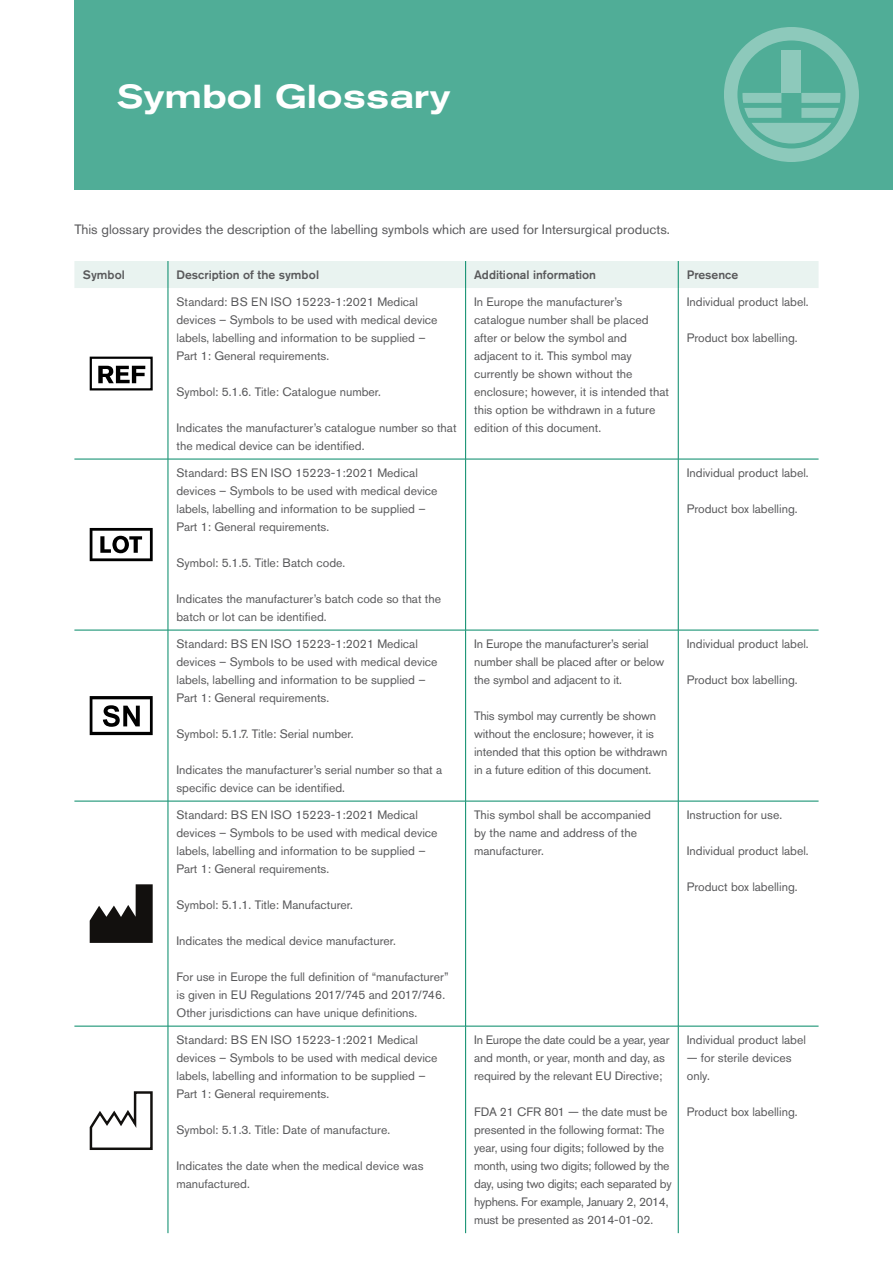
<style>
.page{position:relative;width:893px;height:1263px;background:#fff}
.page>*{position:absolute;margin:0;border:0;box-sizing:border-box;transform-origin:0 0}
.t1{font:500 expanded 33px "Akzidenz Grotesk Pro";color:#fff}
.t2{font:13.5px "Akzidenz Grotesk Pro";color:#59595b}
.t3{font:12.15px/18px "Akzidenz Grotesk Pro";color:#59595b}
.t4{font:500 12.15px "Akzidenz Grotesk Pro";color:#59595b}
</style>
<div class="page">
<div style="left:74px;top:0;width:819px;height:189px;background:#50ad97"></div>
<svg style="left:724px;top:27px;width:135px;height:135px"></svg>
<hr style="left:74px;top:459px;width:94px;height:1px;background:#086">
<hr style="left:168px;top:459px;width:298px;height:1px;background:#086">
<hr style="left:466px;top:459px;width:212px;height:1px;background:#086">
<hr style="left:678px;top:459px;width:141px;height:1px;background:#086">
<hr style="left:74px;top:630px;width:94px;height:1px;background:#086">
<hr style="left:168px;top:630px;width:298px;height:1px;background:#086">
<hr style="left:466px;top:630px;width:212px;height:1px;background:#086">
<hr style="left:678px;top:630px;width:141px;height:1px;background:#086">
<hr style="left:74px;top:801px;width:94px;height:1px;background:#086">
<hr style="left:168px;top:801px;width:298px;height:1px;background:#086">
<hr style="left:466px;top:801px;width:212px;height:1px;background:#086">
<hr style="left:678px;top:801px;width:141px;height:1px;background:#086">
<hr style="left:74px;top:1026px;width:94px;height:1px;background:#086">
<hr style="left:168px;top:1026px;width:298px;height:1px;background:#086">
<hr style="left:466px;top:1026px;width:212px;height:1px;background:#086">
<hr style="left:678px;top:1026px;width:141px;height:1px;background:#086">
<hr style="left:168px;top:288px;width:1px;height:171px;background:#086">
<hr style="left:465px;top:288px;width:1px;height:171px;background:#086">
<hr style="left:168px;top:459px;width:1px;height:171px;background:#086">
<hr style="left:465px;top:459px;width:1px;height:171px;background:#086">
<hr style="left:168px;top:630px;width:1px;height:171px;background:#086">
<hr style="left:465px;top:630px;width:1px;height:171px;background:#086">
<hr style="left:168px;top:801px;width:1px;height:225px;background:#086">
<hr style="left:465px;top:801px;width:1px;height:225px;background:#086">
<hr style="left:168px;top:1026px;width:1px;height:207px;background:#086">
<hr style="left:465px;top:1026px;width:1px;height:207px;background:#086">
<div style="left:74px;top:261px;width:745px;height:27px;background:#e9f3f0"></div>
<hr style="left:678px;top:288px;width:1px;height:171px;background:#086">
<hr style="left:678px;top:459px;width:1px;height:171px;background:#086">
<hr style="left:678px;top:630px;width:1px;height:171px;background:#086">
<hr style="left:678px;top:801px;width:1px;height:225px;background:#086">
<hr style="left:678px;top:1026px;width:1px;height:207px;background:#086">
<div style="left:90px;top:357px;width:63px;height:33px;border:2px solid #000"></div>
<svg style="left:98px;top:366px;width:47px;height:17px"></svg>
<svg style="left:90px;top:528px;width:63px;height:33px"></svg>
<svg style="left:90px;top:696px;width:63px;height:39px"></svg>
<svg style="left:90px;top:884px;width:63px;height:59px"></svg>
<svg style="left:90px;top:1091px;width:63px;height:59px"></svg>
<h1 class="t1" style="left:117px;top:75px;width:335px">Symbol Glossary</h1>
<p class="t2" style="left:74px;top:221px;width:597px">This glossary provides the description of the labelling symbols which are used for Intersurgical products.</p>
<p class="t4" style="left:83px;top:267px;width:44px">Symbol</p>
<p class="t4" style="left:176px;top:267px;width:144px">Description of the symbol</p>
<p class="t4" style="left:474px;top:267px;width:123px">Additional information</p>
<p class="t4" style="left:687px;top:267px;width:53px">Presence</p>
<p class="t3" style="left:176px;top:293px;width:263px">Standard: BS EN ISO 15223-1:2021 Medical devices – Symbols to be used with medical device labels, labelling and information to be supplied – Part 1: General requirements.</p>
<p class="t3" style="left:176px;top:383px;width:206px">Symbol: 5.1.6. Title: Catalogue number.</p>
<p class="t3" style="left:176px;top:419px;width:282px">Indicates the manufacturer’s catalogue number so that the medical device can be identified.</p>
<p class="t3" style="left:474px;top:293px;width:196px">In Europe the manufacturer’s catalogue number shall be placed after or below the symbol and adjacent to it. This symbol may currently be shown without the enclosure; however, it is intended that this option be withdrawn in a future edition of this document.</p>
<p class="t3" style="left:687px;top:293px;width:123px">Individual product label.</p>
<p class="t3" style="left:687px;top:329px;width:112px">Product box labelling.</p>
<p class="t3" style="left:176px;top:464px;width:263px">Standard: BS EN ISO 15223-1:2021 Medical devices – Symbols to be used with medical device labels, labelling and information to be supplied – Part 1: General requirements.</p>
<p class="t3" style="left:176px;top:554px;width:170px">Symbol: 5.1.5. Title: Batch code.</p>
<p class="t3" style="left:176px;top:590px;width:266px">Indicates the manufacturer’s batch code so that the batch or lot can be identified.</p>
<p class="t3" style="left:176px;top:635px;width:263px">Standard: BS EN ISO 15223-1:2021 Medical devices – Symbols to be used with medical device labels, labelling and information to be supplied – Part 1: General requirements.</p>
<p class="t3" style="left:176px;top:725px;width:179px">Symbol: 5.1.7. Title: Serial number.</p>
<p class="t3" style="left:176px;top:761px;width:267px">Indicates the manufacturer’s serial number so that a specific device can be identified.</p>
<p class="t3" style="left:176px;top:806px;width:263px">Standard: BS EN ISO 15223-1:2021 Medical devices – Symbols to be used with medical device labels, labelling and information to be supplied – Part 1: General requirements.</p>
<p class="t3" style="left:176px;top:896px;width:178px">Symbol: 5.1.1. Title: Manufacturer.</p>
<p class="t3" style="left:176px;top:932px;width:221px">Indicates the medical device manufacturer.</p>
<p class="t3" style="left:176px;top:968px;width:274px">For use in Europe the full definition of “manufacturer” is given in EU Regulations 2017/745 and 2017/746.<br>Other jurisdictions can have unique definitions.</p>
<p class="t3" style="left:176px;top:1031px;width:263px">Standard: BS EN ISO 15223-1:2021 Medical devices – Symbols to be used with medical device labels, labelling and information to be supplied – Part 1: General requirements.</p>
<p class="t3" style="left:176px;top:1121px;width:215px">Symbol: 5.1.3. Title: Date of manufacture.</p>
<p class="t3" style="left:176px;top:1157px;width:249px">Indicates the date when the medical device was manufactured.</p>
<p class="t3" style="left:687px;top:464px;width:123px">Individual product label.</p>
<p class="t3" style="left:687px;top:500px;width:112px">Product box labelling.</p>
<p class="t3" style="left:474px;top:635px;width:192px">In Europe the manufacturer’s serial number shall be placed after or below the symbol and adjacent to it.</p>
<p class="t3" style="left:474px;top:707px;width:195px">This symbol may currently be shown without the enclosure; however, it is intended that this option be withdrawn in a future edition of this document.</p>
<p class="t3" style="left:687px;top:635px;width:123px">Individual product label.</p>
<p class="t3" style="left:687px;top:671px;width:112px">Product box labelling.</p>
<p class="t3" style="left:474px;top:806px;width:178px">This symbol shall be accompanied by the name and address of the manufacturer.</p>
<p class="t3" style="left:687px;top:806px;width:97px">Instruction for use.</p>
<p class="t3" style="left:687px;top:842px;width:123px">Individual product label.</p>
<p class="t3" style="left:687px;top:878px;width:112px">Product box labelling.</p>
<p class="t3" style="left:474px;top:1031px;width:197px">In Europe the date could be a year, year and month, or year, month and day, as required by the relevant EU Directive;</p>
<p class="t3" style="left:474px;top:1103px;width:199px">FDA 21 CFR 801 — the date must be presented in the following format: The year, using four digits; followed by the month, using two digits; followed by the day, using two digits; each separated by hyphens. For example, January 2, 2014, must be presented as 2014-01-02.</p>
<p class="t3" style="left:687px;top:1031px;width:121px">Individual product label</p>
<p class="t3" style="left:687px;top:1049px;width:106px">— for sterile devices only.</p>
<p class="t3" style="left:687px;top:1103px;width:112px">Product box labelling.</p>
</div>
